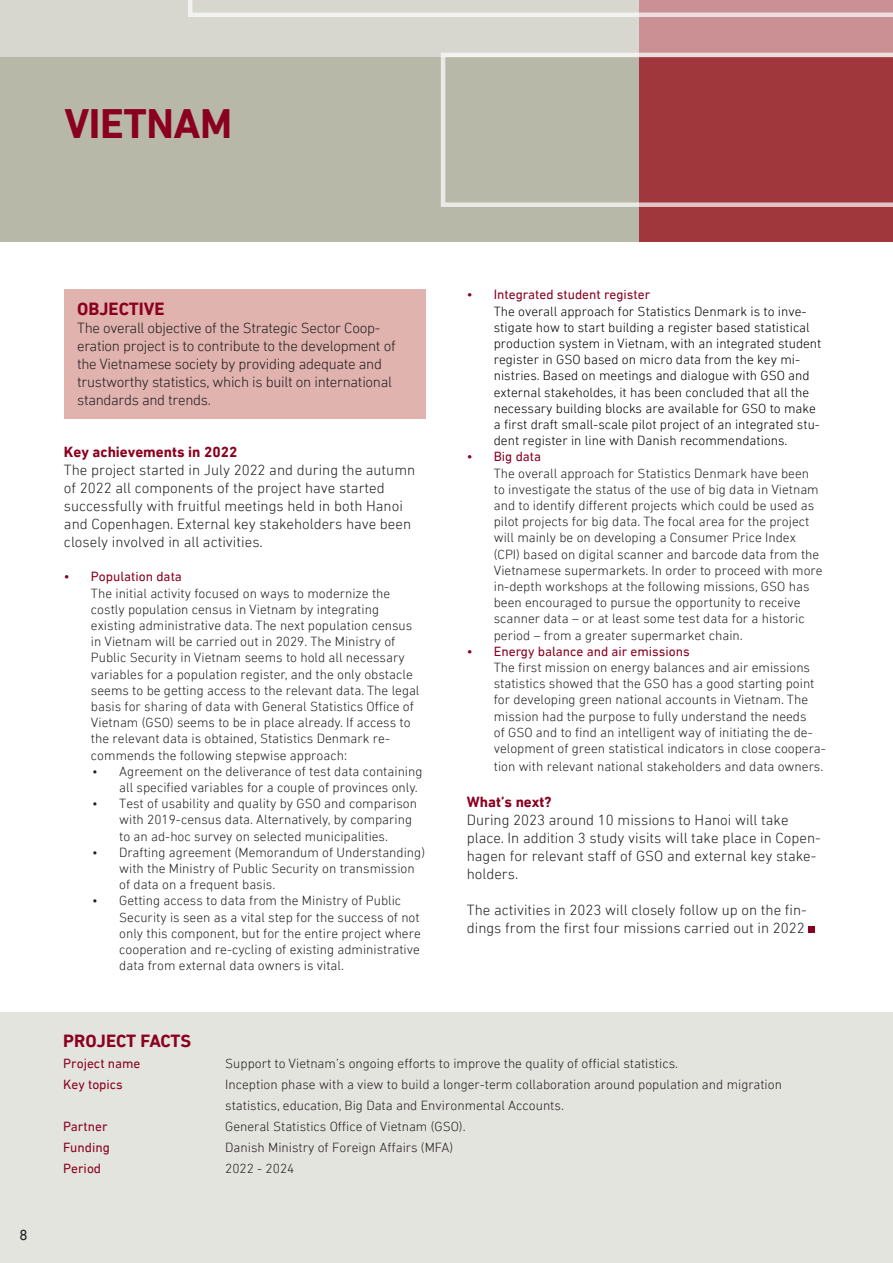
<style>
.page{position:relative;width:893px;height:1263px;background:#fff}
.page>*{position:absolute;margin:0;border:0;box-sizing:border-box;transform-origin:0 0}
.t1{font:700 42px "DIN Next LT Pro";letter-spacing:-.01em;color:#8a011f}
.t2{font:700 18px "DIN Next LT Pro";color:#8a011f}
.t3{font:300 15px/18px "DIN Next LT Pro";color:#231f20}
.t4{font:300 15px/18px "DIN Next LT Pro";letter-spacing:-.02em;color:#231f20}
.t5{font:700 15px "DIN Next LT Pro";color:#8a011f}
.t6{font:15px "DIN Next LT Pro";color:#231f20}
.t7{font:300 13.5px/16.2px "DIN Next LT Pro";color:#231f20}
.t8{font:300 13.5px/16.2px "DIN Next LT Pro";color:#000}
.t9{font:13.5px "DIN Next LT Pro";color:#8a011f}
.s1{font-weight:400;color:#8a011f}
</style>
<div class="page">
<div style="left:0;top:1012px;width:893px;height:251px;background:#e4e4de"></div>
<div style="left:808px;top:926px;width:7px;height:7px;background:#8a011f"></div>
<div style="left:0;top:0;width:893px;height:242px;background:#b8b8a9"></div>
<div style="left:640px;top:0;width:253px;height:242px;background:#a0373c"></div>
<svg style="left:0;top:0;width:893px;height:57px;background:#d3c5c0"></svg>
<svg style="left:441px;top:53px;width:452px;height:154px"></svg>
<svg style="left:188px;top:0;width:705px;height:17px;background:#dac9c6"></svg>
<div style="left:64px;top:289px;width:362px;height:130px;background:#e0b3ae"></div>
<p class="t1" style="left:64px;top:100px;width:169px">VIETNAM</p>
<p class="t6" style="left:19px;top:1226px;width:10px">8</p>
<p class="t2" style="left:77px;top:299px;width:89px">OBJECTIVE</p>
<p class="t4" style="left:77px;top:319px;width:320px">The overall objective of the Strategic Sector Coop&shy;eration project is to contribute to the development of the Vietnamese society by providing adequate and trustworthy statistics, which is built on international standards and trends.</p>
<p class="t5" style="left:64px;top:443px;width:175px">Key achievements in 2022</p>
<p class="t3" style="left:64px;top:461px;width:353px">The project started in July 2022 and during the autumn of 2022 all components of the project have started successfully with fruitful meetings held in both Hanoi and Copenhagen. External key stakeholders have been closely involved in all activities.</p>
<p class="t7" style="left:91px;top:568px;width:330px;text-indent:-27px"><span class="s1">• Population data<br></span>The initial activity focused on ways to modernize the costly population census in Vietnam by integrating existing administrative data. The next population census in Vietnam will be carried out in 2029. The Ministry of Public Security in Vietnam seems to hold all necessary variables for a population register, and the only obstacle seems to be getting access to the relevant data. The legal basis for sharing of data with General Statistics Office of Vietnam (GSO) seems to be in place already. If access to the relevant data is obtained, Statistics Denmark re&shy;commends the following stepwise approach:</p>
<p class="t7" style="left:119px;top:763px;width:305px;text-indent:-27px">• Agreement on the deliverance of test data containing all specified variables for a couple of provinces only.</p>
<p class="t7" style="left:119px;top:795px;width:299px;text-indent:-27px">• Test of usability and quality by GSO and comparison with 2019-census data. Alternatively, by comparing to an ad-hoc survey on selected municipalities.</p>
<p class="t7" style="left:119px;top:844px;width:307px;text-indent:-27px">• Drafting agreement (Memorandum of Understanding) with the Ministry of Public Security on transmission of data on a frequent basis.</p>
<p class="t7" style="left:119px;top:892px;width:303px;text-indent:-27px">• Getting access to data from the Ministry of Public Security is seen as a vital step for the success of not only this component, but for the entire project where cooperation and re-cycling of existing administrative data from external data owners is vital.</p>
<p class="t8" style="left:494px;top:286px;width:329px;text-indent:-27px"><span class="s1">• Integrated student register<br></span>The overall approach for Statistics Denmark is to inve&shy;stigate how to start building a register based statistical production system in Vietnam, with an integrated student register in GSO based on micro data from the key mi&shy;nistries. Based on meetings and dialogue with GSO and external stakeholdes, it has been concluded that all the necessary building blocks are available for GSO to make a first draft small-scale pilot project of an integrated stu&shy;dent register in line with Danish recommendations.</p>
<p class="t7" style="left:494px;top:448px;width:330px;text-indent:-27px"><span class="s1">• Big data<br></span>The overall approach for Statistics Denmark have been to investigate the status of the use of big data in Vietnam and to identify different projects which could be used as pilot projects for big data. The focal area for the project will mainly be on developing a Consumer Price Index (CPI) based on digital scanner and barcode data from the Vietnamese supermarkets. In order to proceed with more in-depth workshops at the following missions, GSO has been encouraged to pursue the opportunity to receive scanner data – or at least some test data for a historic period – from a greater supermarket chain.</p>
<p class="t7" style="left:494px;top:643px;width:333px;text-indent:-27px"><span class="s1">• Energy balance and air emissions<br></span>The first mission on energy balances and air emissions statistics showed that the GSO has a good starting point for developing green national accounts in Vietnam. The mission had the purpose to fully understand the needs<br>of GSO and to find an intelligent way of initiating the de&shy;velopment of green statistical indicators in close coopera-</p>
<p class="t7" style="left:494px;top:758px;width:331px">tion with relevant national stakeholders and data owners.</p>
<p class="t5" style="left:467px;top:793px;width:86px">What’s next?</p>
<p class="t3" style="left:467px;top:811px;width:355px">During 2023 around 10 missions to Hanoi will take place. In addition 3 study visits will take place in Copen&shy;hagen for relevant staff of GSO and external key stake&shy;holders.</p>
<p class="t3" style="left:467px;top:901px;width:341px">The activities in 2023 will closely follow up on the fin&shy;dings from the first four missions carried out in 2022</p>
<p class="t2" style="left:63px;top:1030px;width:130px">PROJECT FACTS</p>
<p class="t9" style="left:63px;top:1055px;width:79px">Project name</p>
<p class="t7" style="left:225px;top:1055px;width:454px">Support to Vietnam’s ongoing efforts to improve the quality of official statistics.</p>
<p class="t9" style="left:63px;top:1076px;width:61px">Key topics</p>
<p class="t7" style="left:225px;top:1073px;width:558px;line-height:21px">Inception phase with a view to build a longer-term collaboration around population and migration statistics, education, Big Data and Environmental Accounts.</p>
<p class="t9" style="left:63px;top:1118px;width:46px">Partner</p>
<p class="t7" style="left:225px;top:1118px;width:242px">General Statistics Office of Vietnam (GSO).</p>
<p class="t9" style="left:63px;top:1139px;width:48px">Funding</p>
<p class="t7" style="left:225px;top:1139px;width:229px">Danish Ministry of Foreign Affairs (MFA)</p>
<p class="t9" style="left:63px;top:1160px;width:40px">Period</p>
<p class="t7" style="left:225px;top:1160px;width:71px">2022 - 2024</p>
</div>
